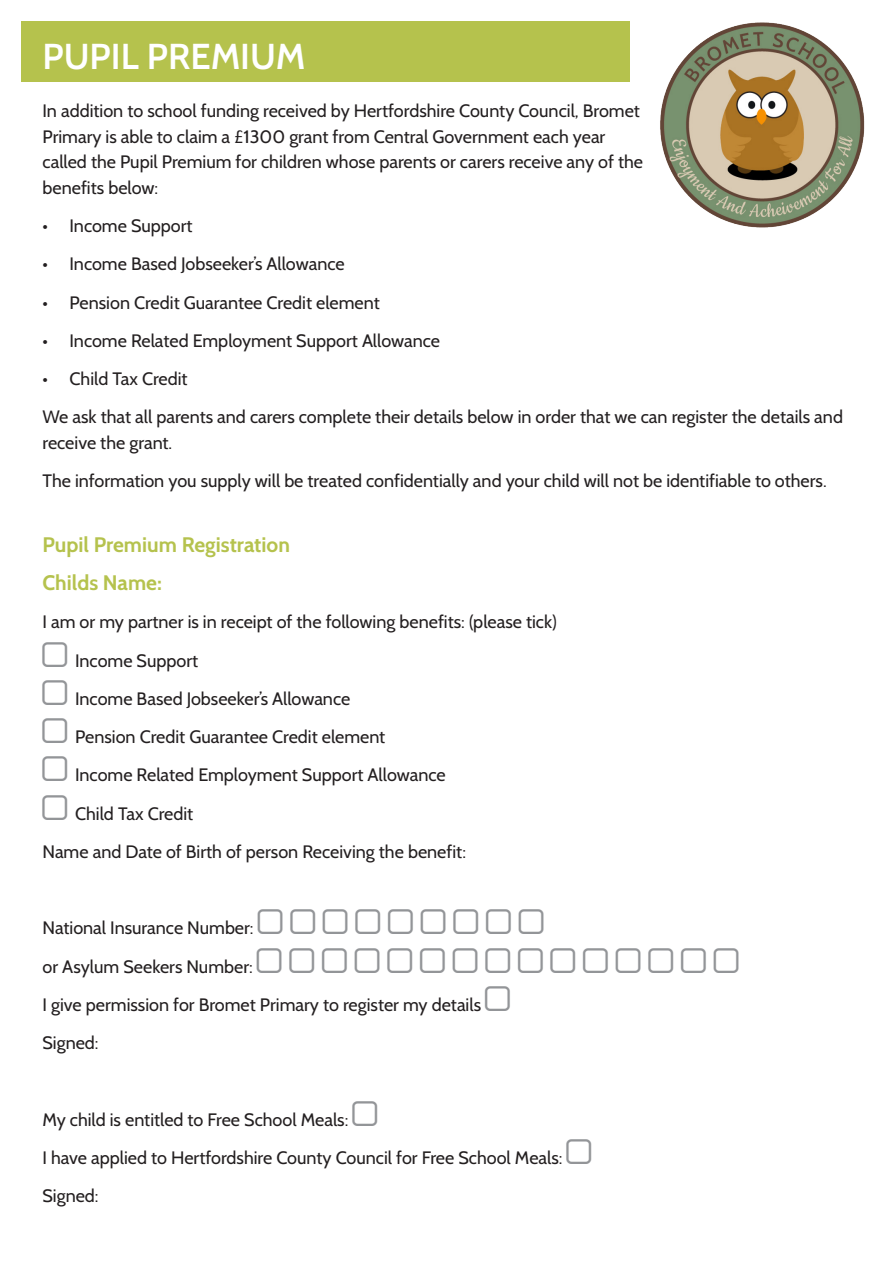
<style>
.page{position:relative;width:893px;height:1263px;background:#fff}
.page>*{position:absolute;margin:0;border:0;box-sizing:border-box;transform-origin:0 0}
.t1{font:600 36px "Cabin";color:#fff}
.Sub_Head{font:700 21px "Cabin";color:#b5c24d}
.Main{font:18px/25.5px "Cabin";color:#231f20}
</style>
<div class="page">
<div style="left:21px;top:21px;width:608px;height:61px;background:#b5c24d"></div>
<img style="left:660px;top:22px;width:205px;height:206px">
<p class="t1" style="left:43px;top:35px;width:264px">PUPIL PREMIUM</p>
<p class="Main" style="left:43px;top:98px;width:602px">In addition to school funding received by Hertfordshire County Council, Bromet Primary is able to claim a £1300 grant from Central Government each year called the Pupil Premium for children whose parents or carers receive any of the benefits below:</p>
<p class="Main" style="left:43px;top:213px;width:152px">• Income Support</p>
<p class="Main" style="left:43px;top:251px;width:304px">• Income Based Jobseeker’s Allowance</p>
<p class="Main" style="left:43px;top:289px;width:339px">• Pension Credit Guarantee Credit element</p>
<p class="Main" style="left:43px;top:328px;width:399px">• Income Related Employment Support Allowance</p>
<p class="Main" style="left:43px;top:366px;width:147px">• Child Tax Credit</p>
<p class="Main" style="left:43px;top:404px;width:802px">We ask that all parents and carers complete their details below in order that we can register the details and receive the grant.</p>
<p class="Main" style="left:43px;top:468px;width:786px">The information you supply will be treated confidentially and your child will not be identifiable to others.</p>
<p class="Sub_Head" style="left:43px;top:532px;width:249px">Pupil Premium Registration</p>
<p class="Sub_Head" style="left:43px;top:570px;width:121px">Childs Name:</p>
<p class="Main" style="left:43px;top:609px;width:516px">I am or my partner is in receipt of the following benefits: (please tick)</p>
<p class="Main" style="left:75px;top:647px;width:125px">Income Support</p>
<p class="Main" style="left:75px;top:686px;width:277px">Income Based Jobseeker’s Allowance</p>
<p class="Main" style="left:75px;top:724px;width:312px">Pension Credit Guarantee Credit element</p>
<p class="Main" style="left:75px;top:762px;width:372px">Income Related Employment Support Allowance</p>
<p class="Main" style="left:75px;top:800px;width:120px">Child Tax Credit</p>
<p class="Main" style="left:43px;top:839px;width:425px">Name and Date of Birth of person Receiving the benefit:</p>
<p class="Main" style="left:43px;top:915px;width:213px">National Insurance Number:</p>
<p class="Main" style="left:43px;top:953px;width:212px">or Asylum Seekers Number:</p>
<p class="Main" style="left:43px;top:992px;width:440px">I give permission for Bromet Primary to register my details</p>
<p class="Main" style="left:43px;top:1030px;width:58px">Signed:</p>
<p class="Main" style="left:43px;top:1106px;width:307px">My child is entitled to Free School Meals:</p>
<p class="Main" style="left:43px;top:1145px;width:522px">I have applied to Hertfordshire County Council for Free School Meals:</p>
<p class="Main" style="left:43px;top:1183px;width:58px">Signed:</p>
</div>
